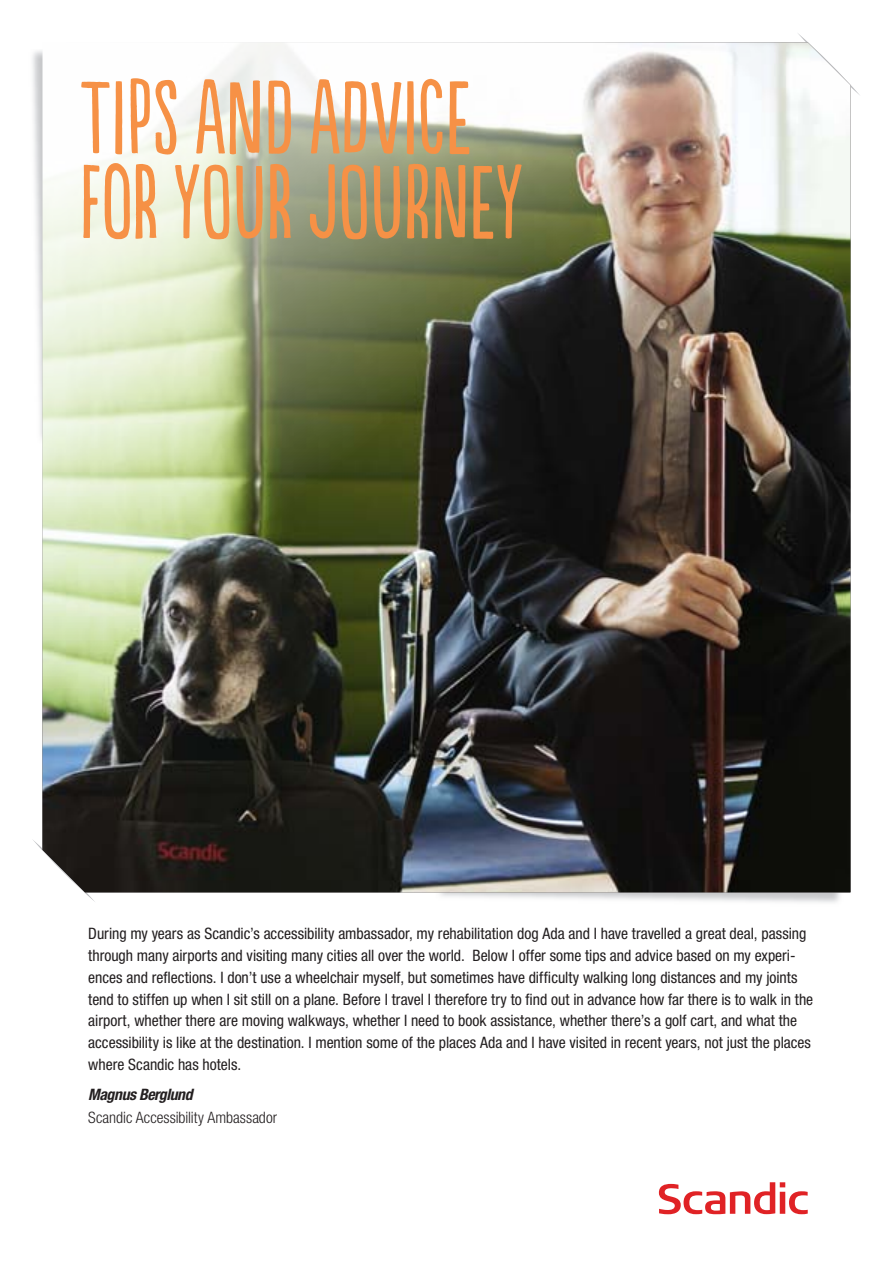
<style>
.page{position:relative;width:893px;height:1263px;background:#fff}
.page>*{position:absolute;margin:0;border:0;box-sizing:border-box;transform-origin:0 0}
.t1{font:97.95px/84.6px "Populaire For Scandic";color:#f69146}
.t2{font:condensed 15.75px/21.8px "Helvetica Neue LT Std";color:#231f20}
.t3{font:300 condensed 15.75px "Helvetica Neue LT Std";color:#231f20}
.t4{font:italic 700 condensed 15.75px "Helvetica Neue LT Std";letter-spacing:-.025em;color:#231f20}
</style>
<div class="page">
<img style="left:32px;top:51px;width:11px;height:396px">
<svg style="left:33px;top:839px;width:63px;height:63px"></svg>
<svg style="left:659px;top:1182px;width:149px;height:32px"></svg>
<img style="left:432px;top:892px;width:413px;height:11px">
<svg style="left:797px;top:33px;width:63px;height:63px"></svg>
<img style="left:43px;top:43px;width:807px;height:849px">
<h1 class="t1" style="left:80px;top:75px;width:444px">TIPS AND ADVICE<br>FOR YOUR JOURNEY</h1>
<p class="t2" style="left:88px;top:923px;width:726px">During my years as Scandic’s accessibility ambassador, my rehabilitation dog Ada and I have travelled a great deal, passing through many airports and visiting many cities all over the world. Below I offer some tips and advice based on my experi&shy;ences and reflections. I don’t use a wheelchair myself, but sometimes have difficulty walking long distances and my joints tend to stiffen up when I sit still on a plane. Before I travel I therefore try to find out in advance how far there is to walk in the airport, whether there are moving walkways, whether I need to book assistance, whether there’s a golf cart, and what the accessibility is like at the destination. I mention some of the places Ada and I have visited in recent years, not just the places where Scandic has hotels.</p>
<p class="t4" style="left:88px;top:1085px;width:106px">Magnus Berglund</p>
<p class="t3" style="left:88px;top:1108px;width:190px">Scandic Accessibility Ambassador</p>
</div>
